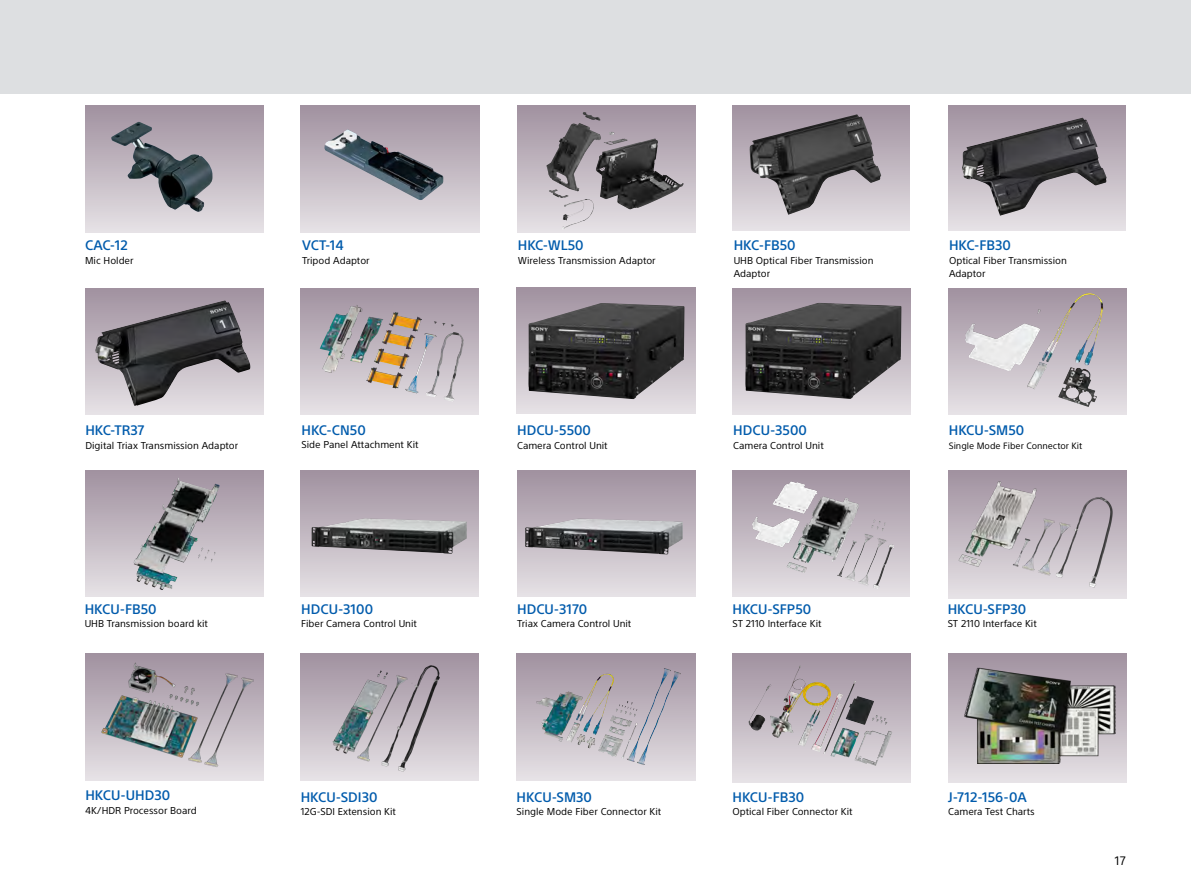
<style>
.page{position:relative;width:1191px;height:893px;background:#fff}
.page>*{position:absolute;margin:0;border:0;box-sizing:border-box;transform-origin:0 0}
.t1{font:500 13.5px "SST";color:#005bac}
.t2{font:12px "SST";color:#000}
.t3{font:9.75px/13.5px "SST";color:#000}
.t4{font:9px "SST";color:#000}
</style>
<div class="page">
<div style="left:301px;top:471px;width:178px;height:126px;background:linear-gradient(to bottom,#a0919f,#e5e1e5)"></div>
<div style="left:732px;top:105px;width:177px;height:125px;background:linear-gradient(to bottom,#a0919f,#e5e1e5)"></div>
<div style="left:85px;top:288px;width:178px;height:126px;background:linear-gradient(to bottom,#a0919f,#e5e1e5)"></div>
<div style="left:517px;top:471px;width:178px;height:126px;background:linear-gradient(to bottom,#a0919f,#e5e1e5)"></div>
<img style="left:311px;top:518px;width:156px;height:36px">
<svg style="left:732px;top:471px;width:177px;height:126px;background:#bdb5bd"></svg>
<img style="left:525px;top:518px;width:158px;height:36px">
<div style="left:948px;top:471px;width:178px;height:127px;background:linear-gradient(to bottom,#a1919f,#e5e1e5)"></div>
<img style="left:955px;top:471px;width:161px;height:127px">
<div style="left:301px;top:653px;width:178px;height:127px;background:linear-gradient(to bottom,#a0919f,#e5e1e5)"></div>
<img style="left:323px;top:663px;width:143px;height:110px">
<svg style="left:517px;top:653px;width:178px;height:127px;background:#b8b3bb"></svg>
<img style="left:626px;top:668px;width:39px;height:93px">
<svg style="left:732px;top:653px;width:178px;height:129px;background:#bbb2b9"></svg>
<img style="left:770px;top:666px;width:48px;height:72px">
<svg style="left:85px;top:470px;width:178px;height:126px;background:#b8b1b8"></svg>
<div style="left:948px;top:653px;width:178px;height:129px;background:linear-gradient(to bottom,#a0919f,#e5e1e5)"></div>
<img style="left:958px;top:653px;width:163px;height:130px">
<div style="left:85px;top:653px;width:178px;height:127px;background:linear-gradient(to bottom,#a0909f,#e5e1e5)"></div>
<img style="left:94px;top:657px;width:159px;height:121px">
<div style="left:0;top:0;width:1191px;height:94px;background:#dddfe1"></div>
<svg style="left:517px;top:105px;width:179px;height:128px;background:#a7a0a7"></svg>
<img style="left:546px;top:112px;width:55px;height:79px">
<div style="left:85px;top:105px;width:179px;height:128px;background:linear-gradient(to bottom,#a0909f,#e5e1e5)"></div>
<div style="left:301px;top:105px;width:178px;height:128px;background:linear-gradient(to bottom,#a0909f,#e5e1e5)"></div>
<div style="left:948px;top:105px;width:177px;height:125px;background:linear-gradient(to bottom,#a0919f,#e5e1e5)"></div>
<img style="left:961px;top:118px;width:145px;height:98px">
<svg style="left:301px;top:288px;width:178px;height:126px;background:#beb2b5"></svg>
<div style="left:517px;top:288px;width:178px;height:126px;background:linear-gradient(to bottom,#a0919f,#e5e1e5)"></div>
<img style="left:320px;top:305px;width:37px;height:68px">
<div style="left:732px;top:288px;width:178px;height:126px;background:linear-gradient(to bottom,#a0919f,#e5e1e5)"></div>
<svg style="left:948px;top:288px;width:178px;height:126px;background:#c2bac1"></svg>
<img style="left:95px;top:300px;width:155px;height:106px">
<img style="left:749px;top:114px;width:132px;height:101px">
<img style="left:528px;top:303px;width:156px;height:96px">
<img style="left:745px;top:303px;width:156px;height:96px">
<img style="left:1041px;top:303px;width:32px;height:59px">
<img style="left:772px;top:481px;width:51px;height:79px">
<img style="left:134px;top:477px;width:44px;height:102px">
<img style="left:324px;top:129px;width:119px;height:72px">
<img style="left:111px;top:122px;width:102px;height:90px">
<h1 class="t1" style="left:85px;top:237px;width:44px">CAC-12</h1>
<p class="t3" style="left:85px;top:253px;width:50px">Mic Holder</p>
<h1 class="t1" style="left:302px;top:237px;width:43px">VCT-14</h1>
<p class="t3" style="left:302px;top:253px;width:69px">Tripod Adaptor</p>
<h1 class="t1" style="left:518px;top:237px;width:67px">HKC-WL50</h1>
<p class="t3" style="left:518px;top:253px;width:139px">Wireless Transmission Adaptor</p>
<h1 class="t1" style="left:733px;top:237px;width:63px">HKC-FB50</h1>
<p class="t3" style="left:733px;top:253px;width:141px">UHB Optical Fiber Transmission<br>Adaptor</p>
<h1 class="t1" style="left:949px;top:237px;width:63px">HKC-FB30</h1>
<p class="t3" style="left:949px;top:253px;width:119px">Optical Fiber Transmission<br>Adaptor</p>
<h1 class="t1" style="left:85px;top:422px;width:61px">HKC-TR37</h1>
<p class="t3" style="left:85px;top:438px;width:154px">Digital Triax Transmission Adaptor</p>
<h1 class="t1" style="left:301px;top:422px;width:66px">HKC-CN50</h1>
<p class="t3" style="left:301px;top:438px;width:118px">Side Panel Attachment Kit</p>
<h1 class="t1" style="left:517px;top:422px;width:75px">HDCU-5500</h1>
<p class="t3" style="left:517px;top:438px;width:92px">Camera Control Unit</p>
<h1 class="t1" style="left:733px;top:422px;width:75px">HDCU-3500</h1>
<p class="t3" style="left:733px;top:438px;width:92px">Camera Control Unit</p>
<h1 class="t1" style="left:948px;top:422px;width:77px">HKCU-SM50</h1>
<p class="t4" style="left:948px;top:440px;width:135px">Single Mode Fiber Connector Kit</p>
<h1 class="t1" style="left:85px;top:601px;width:73px">HKCU-FB50</h1>
<p class="t3" style="left:85px;top:617px;width:125px">UHB Transmission board kit</p>
<h1 class="t1" style="left:301px;top:601px;width:73px">HDCU-3100</h1>
<p class="t3" style="left:301px;top:617px;width:117px">Fiber Camera Control Unit</p>
<h1 class="t1" style="left:517px;top:601px;width:72px">HDCU-3170</h1>
<p class="t3" style="left:517px;top:617px;width:116px">Triax Camera Control Unit</p>
<h1 class="t1" style="left:732px;top:601px;width:80px">HKCU-SFP50</h1>
<p class="t3" style="left:732px;top:617px;width:91px">ST 2110 Interface Kit</p>
<h1 class="t1" style="left:947px;top:601px;width:80px">HKCU-SFP30</h1>
<p class="t3" style="left:947px;top:617px;width:91px">ST 2110 Interface Kit</p>
<h1 class="t1" style="left:85px;top:787px;width:86px">HKCU-UHD30</h1>
<p class="t3" style="left:85px;top:803px;width:113px">4K/HDR Processor Board</p>
<h1 class="t1" style="left:301px;top:789px;width:78px">HKCU-SDI30</h1>
<p class="t3" style="left:301px;top:805px;width:97px">12G-SDI Extension Kit</p>
<h1 class="t1" style="left:516px;top:789px;width:77px">HKCU-SM30</h1>
<p class="t3" style="left:516px;top:805px;width:146px">Single Mode Fiber Connector Kit</p>
<h1 class="t1" style="left:732px;top:789px;width:73px">HKCU-FB30</h1>
<p class="t3" style="left:732px;top:805px;width:122px">Optical Fiber Connector Kit</p>
<h1 class="t1" style="left:948px;top:789px;width:80px">J-712-156-0A</h1>
<p class="t3" style="left:948px;top:805px;width:88px">Camera Test Charts</p>
<p class="t2" style="left:1115px;top:854px;width:12px">17</p>
</div>
